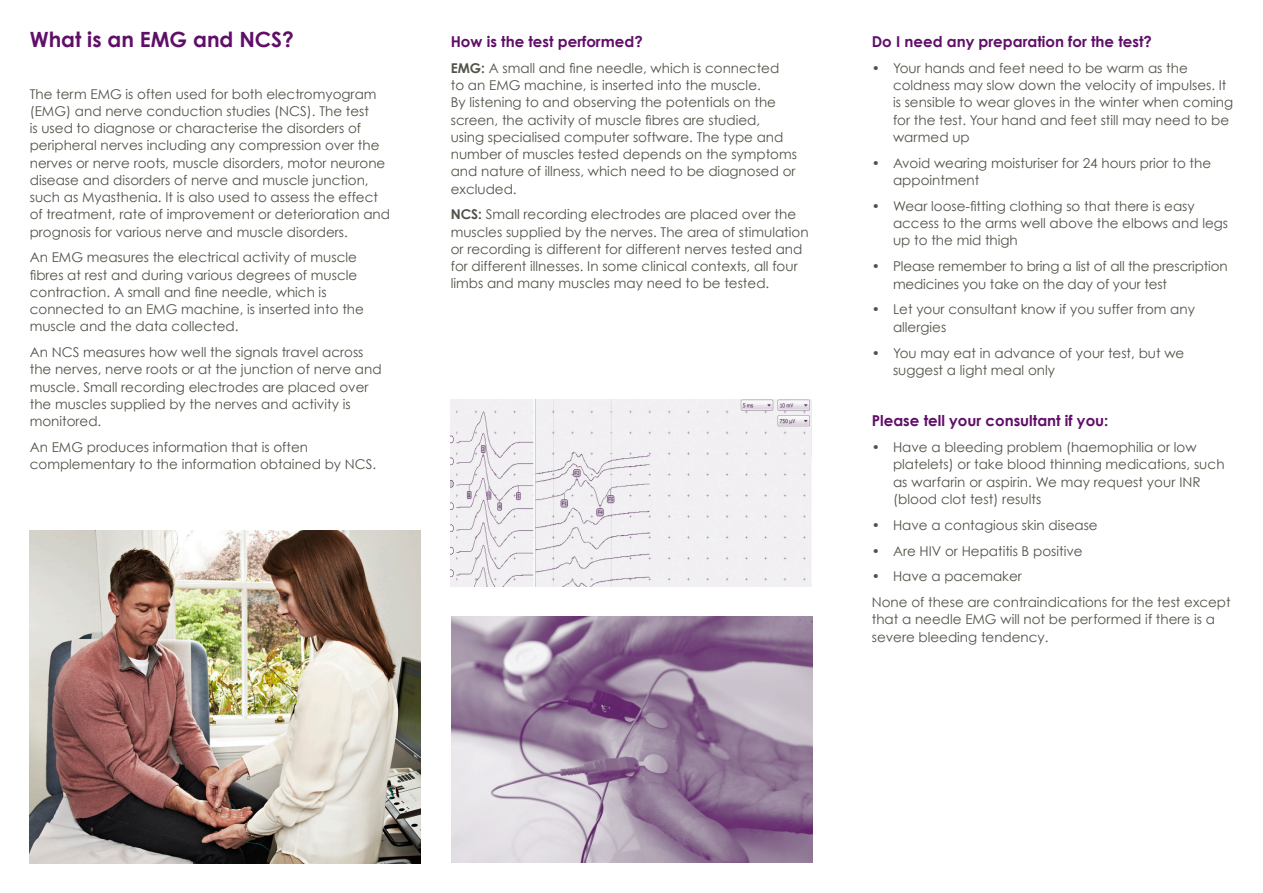
<style>
.page{position:relative;width:1263px;height:893px;background:#fff}
.page>*{position:absolute;margin:0;border:0;box-sizing:border-box;transform-origin:0 0}
.t1{font:700 21px "Century Gothic";color:#600e69}
.t2{font:700 15px "Century Gothic";color:#600e69}
.t3{font:13.5px/17.2px "Century Gothic";color:#535249}
.s1{font-weight:700}
</style>
<div class="page">
<img style="left:30px;top:530px;width:391px;height:333px">
<img style="left:451px;top:616px;width:361px;height:247px">
<img style="left:451px;top:400px;width:360px;height:186px">
<p class="t1" style="left:30px;top:26px;width:266px">What is an EMG and NCS?</p>
<p class="t3" style="left:30px;top:85px;width:362px">The term EMG is often used for both electromyogram (EMG) and nerve conduction studies (NCS). The test<br>is used to diagnose or characterise the disorders of peripheral nerves including any compression over the nerves or nerve roots, muscle disorders, motor neurone disease and disorders of nerve and muscle junction, such as Myasthenia. It is also used to assess the effect of treatment, rate of improvement or deterioration and prognosis for various nerve and muscle disorders.</p>
<p class="t3" style="left:30px;top:249px;width:336px">An EMG measures the electrical activity of muscle fibres at rest and during various degrees of muscle contraction. A small and fine needle, which is connected to an EMG machine, is inserted into the muscle and the data collected.</p>
<p class="t3" style="left:30px;top:343px;width:353px">An NCS measures how well the signals travel across the nerves, nerve roots or at the junction of nerve and muscle. Small recording electrodes are placed over the muscles supplied by the nerves and activity is monitored.</p>
<p class="t3" style="left:30px;top:438px;width:348px">An EMG produces information that is often complementary to the information obtained by NCS.</p>
<p class="t2" style="left:451px;top:32px;width:193px">How is the test performed?</p>
<p class="t3" style="left:451px;top:59px;width:348px"><span class="s1">EMG:</span> A small and fine needle, which is connected<br>to an EMG machine, is inserted into the muscle.<br>By listening to and observing the potentials on the screen, the activity of muscle fibres are studied, using specialised computer software. The type and number of muscles tested depends on the symptoms and nature of illness, which need to be diagnosed or excluded.</p>
<p class="t3" style="left:451px;top:206px;width:359px"><span class="s1">NCS:</span> Small recording electrodes are placed over the muscles supplied by the nerves. The area of stimulation or recording is different for different nerves tested and for different illnesses. In some clinical contexts, all four limbs and many muscles may need to be tested.</p>
<p class="t2" style="left:872px;top:32px;width:282px">Do I need any preparation for the test?</p>
<p class="t3" style="left:893px;top:59px;width:342px;text-indent:-21px">• Your hands and feet need to be warm as the coldness may slow down the velocity of impulses. It is sensible to wear gloves in the winter when coming for the test. Your hand and feet still may need to be warmed up</p>
<p class="t3" style="left:893px;top:154px;width:320px;text-indent:-21px">• Avoid wearing moisturiser for 24 hours prior to the appointment</p>
<p class="t3" style="left:893px;top:197px;width:337px;text-indent:-21px">• Wear loose-fitting clothing so that there is easy access to the arms well above the elbows and legs up to the mid thigh</p>
<p class="t3" style="left:893px;top:258px;width:336px;text-indent:-21px">• Please remember to bring a list of all the prescription medicines you take on the day of your test</p>
<p class="t3" style="left:893px;top:301px;width:303px;text-indent:-21px">• Let your consultant know if you suffer from any allergies</p>
<p class="t3" style="left:893px;top:344px;width:293px;text-indent:-21px">• You may eat in advance of your test, but we suggest a light meal only</p>
<p class="t2" style="left:872px;top:411px;width:238px">Please tell your consultant if you:</p>
<p class="t3" style="left:893px;top:438px;width:333px;text-indent:-21px">• Have a bleeding problem (haemophilia or low platelets) or take blood thinning medications, such as warfarin or aspirin. We may request your INR (blood clot test) results</p>
<p class="t3" style="left:872px;top:516px;width:227px">• Have a contagious skin disease</p>
<p class="t3" style="left:872px;top:542px;width:212px">• Are HIV or Hepatitis B positive</p>
<p class="t3" style="left:872px;top:568px;width:152px">• Have a pacemaker</p>
<p class="t3" style="left:872px;top:593px;width:360px">None of these are contraindications for the test except that a needle EMG will not be performed if there is a severe bleeding tendency.</p>
</div>
